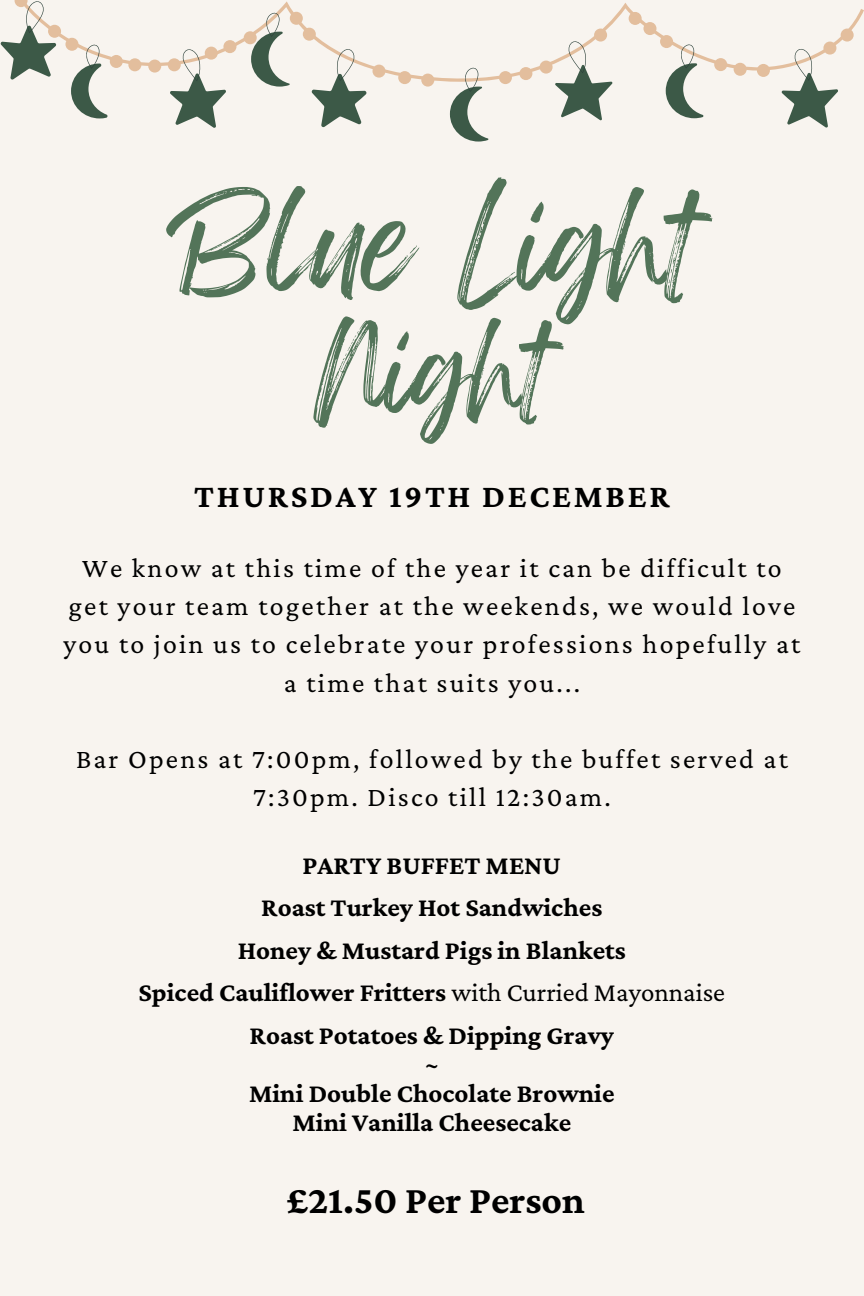
<style>
.page{position:relative;width:864px;height:1296px;background:#f8f4ef}
.page>*{position:absolute;margin:0;border:0;box-sizing:border-box;transform-origin:0 0}
.t1{font:109.8px "Feeling Passionate";color:#537459}
.t2{font:100.8px "Feeling Passionate";color:#537459}
.t3{font:700 39.6px "Crimson Pro";color:#000}
.t4{font:700 33.3px "Crimson Pro";letter-spacing:.08em;color:#000}
.t5{font:27.9px/38.4px "Crimson Pro";letter-spacing:.08em;color:#000;text-align:center}
.t6{font:700 27px/29.1px "Crimson Pro";color:#000;text-align:center}
.s1{font-weight:400}
</style>
<div class="page">
<svg style="left:57px;top:1px;width:807px;height:81px"></svg>
<div style="left:48px;top:25px;width:13px;height:13px;background:#e3be9d;border-radius:50%"></div>
<div style="left:110px;top:55px;width:13px;height:13px;background:#e3be9d;border-radius:50%"></div>
<div style="left:128px;top:58px;width:13px;height:13px;background:#e3be9d;border-radius:50%"></div>
<div style="left:148px;top:60px;width:13px;height:13px;background:#e3be9d;border-radius:50%"></div>
<div style="left:168px;top:58px;width:13px;height:13px;background:#e3be9d;border-radius:50%"></div>
<div style="left:205px;top:47px;width:13px;height:13px;background:#e3be9d;border-radius:50%"></div>
<div style="left:223px;top:40px;width:13px;height:13px;background:#e3be9d;border-radius:50%"></div>
<div style="left:244px;top:31px;width:13px;height:13px;background:#e3be9d;border-radius:50%"></div>
<div style="left:290px;top:12px;width:13px;height:13px;background:#e3be9d;border-radius:50%"></div>
<div style="left:303px;top:28px;width:13px;height:13px;background:#e3be9d;border-radius:50%"></div>
<div style="left:373px;top:65px;width:13px;height:13px;background:#e3be9d;border-radius:50%"></div>
<div style="left:398px;top:71px;width:13px;height:13px;background:#e3be9d;border-radius:50%"></div>
<div style="left:421px;top:74px;width:13px;height:13px;background:#e3be9d;border-radius:50%"></div>
<div style="left:499px;top:71px;width:13px;height:13px;background:#e3be9d;border-radius:50%"></div>
<div style="left:519px;top:67px;width:13px;height:13px;background:#e3be9d;border-radius:50%"></div>
<div style="left:540px;top:61px;width:13px;height:13px;background:#e3be9d;border-radius:50%"></div>
<div style="left:594px;top:29px;width:13px;height:13px;background:#e3be9d;border-radius:50%"></div>
<div style="left:629px;top:12px;width:13px;height:13px;background:#e3be9d;border-radius:50%"></div>
<div style="left:643px;top:22px;width:13px;height:13px;background:#e3be9d;border-radius:50%"></div>
<div style="left:660px;top:35px;width:13px;height:13px;background:#e3be9d;border-radius:50%"></div>
<div style="left:714px;top:58px;width:13px;height:13px;background:#e3be9d;border-radius:50%"></div>
<div style="left:734px;top:63px;width:13px;height:13px;background:#e3be9d;border-radius:50%"></div>
<div style="left:757px;top:64px;width:13px;height:13px;background:#e3be9d;border-radius:50%"></div>
<div style="left:823px;top:42px;width:13px;height:13px;background:#e3be9d;border-radius:50%"></div>
<div style="left:841px;top:29px;width:13px;height:13px;background:#e3be9d;border-radius:50%"></div>
<div style="left:65px;top:38px;width:13px;height:13px;background:#e3be9d;border-radius:50%"></div>
<svg style="left:450px;top:68px;width:39px;height:74px"></svg>
<svg style="left:666px;top:44px;width:38px;height:74px"></svg>
<svg style="left:251px;top:13px;width:39px;height:74px"></svg>
<svg style="left:71px;top:44px;width:37px;height:74px"></svg>
<svg style="left:0;top:0;width:57px;height:80px"></svg>
<svg style="left:169px;top:48px;width:58px;height:80px"></svg>
<svg style="left:311px;top:48px;width:56px;height:80px"></svg>
<svg style="left:555px;top:40px;width:58px;height:81px"></svg>
<svg style="left:781px;top:48px;width:58px;height:80px"></svg>
<h1 class="t1" style="left:166px;top:156px;width:533px">Blue Light</h1>
<h3 class="t2" style="left:314px;top:289px;width:238px">Night</h3>
<p class="t4" style="left:194px;top:477px;width:477px">THURSDAY 19TH DECEMBER</p>
<p class="t5" style="left:63px;top:548px;width:739px">We know at this time of the year it can be difficult to get your team together at the weekends, we would love you to join us to celebrate your professions hopefully at a time that suits you...</p>
<h1 class="t5" style="left:76px;top:739px;width:713px">Bar Opens at 7:00pm, followed by the buffet served at<br>7:30pm. Disco till 12:30am.</h1>
<p class="t6" style="left:303px;top:850px;width:260px">PARTY BUFFET MENU</p>
<p class="t6" style="left:261px;top:892px;width:343px">Roast Turkey Hot Sandwiches</p>
<h4 class="t6" style="left:238px;top:935px;width:390px">Honey &amp; Mustard Pigs in Blankets</h4>
<h5 class="t6" style="left:139px;top:978px;width:588px">Spiced Cauliflower Fritters <span class="s1">with Curried Mayonnaise</span></h5>
<h5 class="t6" style="left:249px;top:1020px;width:367px">Roast Potatoes &amp; Dipping Gravy ~<br>Mini Double Chocolate Brownie<br>Mini Vanilla Cheesecake</h5>
<h5 class="t3" style="left:286px;top:1178px;width:300px">£21.50 Per Person</h5>
</div>
